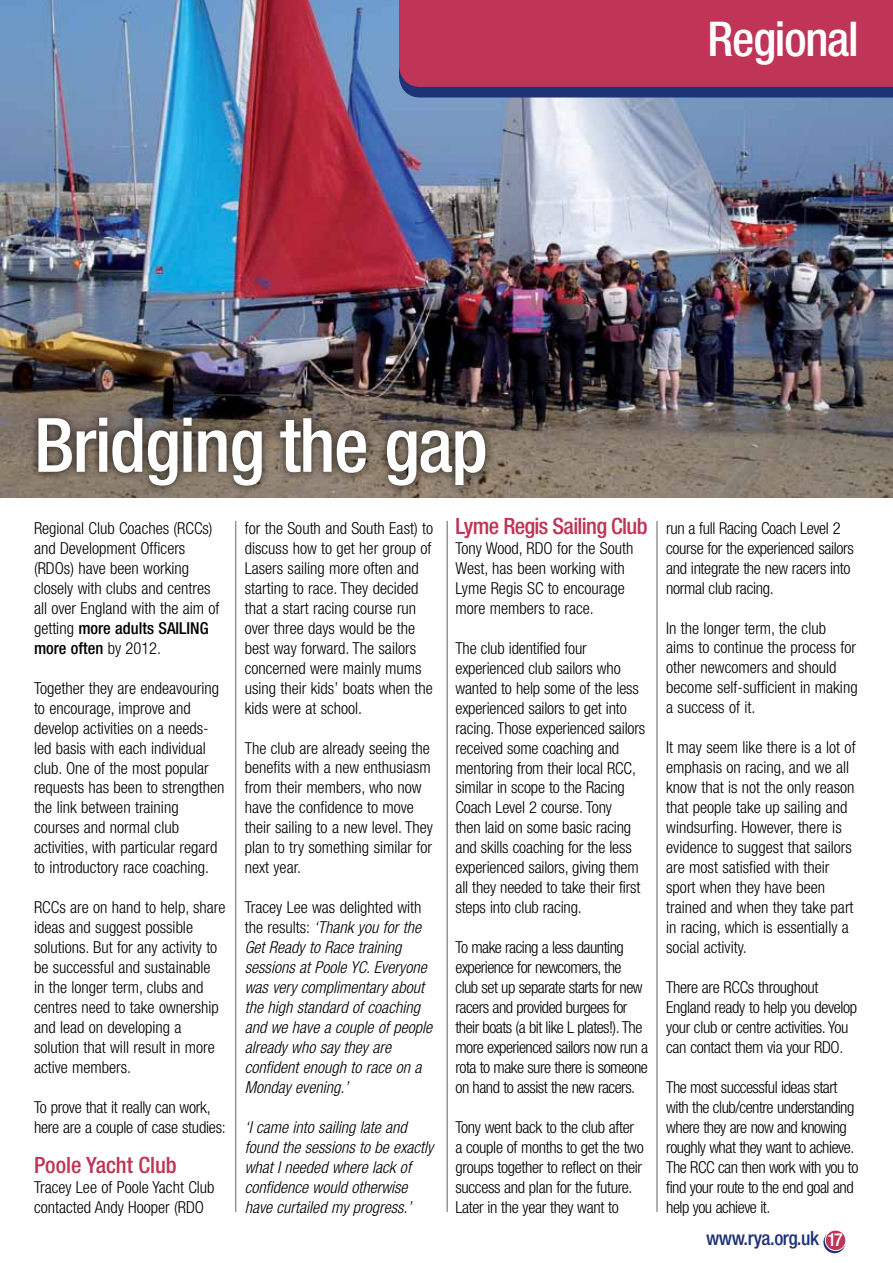
<style>
.page{position:relative;width:893px;height:1263px;background:#fff}
.page>*{position:absolute;margin:0;border:0;box-sizing:border-box;transform-origin:0 0}
.t1{font:500 condensed 75px "Helvetica Neue LT Std";letter-spacing:-.02em;color:#fff}
.t2{font:500 condensed 48px "Helvetica Neue LT Std";letter-spacing:-.025em;color:#fff}
.t3{font:500 condensed 22.5px "Helvetica Neue LT Std";letter-spacing:-.03em;color:#c03457}
.t4{font:500 condensed 22.5px "Helvetica Neue LT Std";color:#c03457}
.t5{font:500 condensed 19.5px "Helvetica Neue LT Std";letter-spacing:-.025em;color:#1e3278}
.t6{font:300 condensed 16.5px/20px "Helvetica Neue LT Std";color:#000}
.t7{font:300 condensed 16.5px/20px "Helvetica Neue LT Std";letter-spacing:-.03em;color:#000}
.t8{font:italic 300 condensed 16.5px/20px "Helvetica Neue LT Std";color:#000}
.t9{font:300 condensed 16.5px/20px "Helvetica Neue LT Std";letter-spacing:-.02em;color:#000}
.s1{font-weight:500}
.s2{font-style:normal}
.s3{font-size:18px;color:#fff}
</style>
<div class="page">
<img style="left:0;top:0;width:893px;height:497px">
<div style="left:29px;top:409px;width:465px;height:86px;background:#000;opacity:.75"></div>
<hr style="left:235px;top:521px;width:1px;height:691px;background:#939598">
<hr style="left:446px;top:521px;width:2px;height:691px;background:#939598">
<hr style="left:656px;top:521px;width:2px;height:691px;background:#939598">
<div style="left:399px;top:87px;width:494px;height:10px;background:#1e3278"></div>
<div style="left:399px;top:0;width:494px;height:87px;background:#c03457"></div>
<svg style="left:823px;top:1231px;width:22px;height:22px"></svg>
<div style="left:825px;top:1230px;width:21px;height:20px;background:#c03457;border-radius:50%"></div>
<div style="left:825px;top:1230px;width:21px;height:21px;border:1px solid #fff;border-radius:50%"></div>
<h2 class="t2" style="left:707px;top:10px;width:153px">Regional</h2>
<h1 class="t1" style="left:34px;top:400px;width:455px">Bridging the gap</h1>
<p class="t6" style="left:34px;top:518px;width:187px">Regional Club Coaches (RCCs) and Development Officers (RDOs) have been working closely with clubs and centres all over England with the aim of getting <span class="s1">more adults SAILING more often</span> by 2012.</p>
<p class="t6" style="left:34px;top:678px;width:192px">Together they are endeavouring to encourage, improve and develop activities on a needs&shy;led basis with each individual club. One of the most popular requests has been to strengthen the link between training courses and normal club activities, with particular regard to introductory race coaching.</p>
<p class="t6" style="left:34px;top:897px;width:193px">RCCs are on hand to help, share ideas and suggest possible solutions. But for any activity to be successful and sustainable<br>in the longer term, clubs and centres need to take ownership and lead on developing a solution that will result in more active members.</p>
<p class="t6" style="left:34px;top:1097px;width:193px">To prove that it really can work, here are a couple of case studies:</p>
<h3 class="t4" style="left:34px;top:1152px;width:144px">Poole Yacht Club</h3>
<p class="t6" style="left:34px;top:1177px;width:182px">Tracey Lee of Poole Yacht Club contacted Andy Hooper (RDO</p>
<h3 class="t3" style="left:455px;top:512px;width:194px">Lyme Regis Sailing Club</h3>
<p class="t6" style="left:455px;top:538px;width:179px">Tony Wood, RDO for the South<br>West, has been working with<br>Lyme Regis SC to encourage more members to race.</p>
<p class="t6" style="left:455px;top:638px;width:191px">The club identified four experienced club sailors who wanted to help some of the less experienced sailors to get into racing. Those experienced sailors received some coaching and mentoring from their local RCC, similar in scope to the Racing<br>Coach Level 2 course. Tony<br>then laid on some basic racing and skills coaching for the less experienced sailors, giving them all they needed to take their first steps into club racing.</p>
<p class="t7" style="left:455px;top:937px;width:194px">To make racing a less daunting experience for newcomers, the club set up separate starts for new racers and provided burgees for their boats (a bit like L plates!). The more experienced sailors now run a rota to make sure there is someone on hand to assist the new racers.</p>
<p class="t9" style="left:455px;top:1117px;width:190px">Tony went back to the club after a couple of months to get the two groups together to reflect on their success and plan for the future.<br>Later in the year they want to</p>
<p class="t6" style="left:245px;top:518px;width:190px">for the South and South East) to discuss how to get her group of<br>Lasers sailing more often and starting to race. They decided that a start racing course run over three days would be the best way forward. The sailors concerned were mainly mums using their kids’ boats when the kids were at school.</p>
<p class="t6" style="left:245px;top:737px;width:190px">The club are already seeing the benefits with a new enthusiasm from their members, who now have the confidence to move their sailing to a new level. They plan to try something similar for next year.</p>
<p class="t8" style="left:245px;top:898px;width:189px"><span class="s2">Tracey Lee was delighted with the results:</span> ‘Thank you for the<br>Get Ready to Race training sessions at Poole YC. Everyone was very complimentary about the high standard of coaching and we have a couple of people already who say they are confident enough to race on a<br>Monday evening.’</p>
<p class="t8" style="left:245px;top:1118px;width:190px">‘I came into sailing late and found the sessions to be exactly what I needed where lack of confidence would otherwise have curtailed my progress.’</p>
<p class="t9" style="left:666px;top:518px;width:189px">run a full Racing Coach Level 2 course for the experienced sailors and integrate the new racers into normal club racing.</p>
<p class="t6" style="left:666px;top:617px;width:193px">In the longer term, the club aims to continue the process for other newcomers and should become self-sufficient in making a success of it.</p>
<p class="t6" style="left:666px;top:737px;width:191px">It may seem like there is a lot of emphasis on racing, and we all know that is not the only reason that people take up sailing and windsurfing. However, there is evidence to suggest that sailors are most satisfied with their sport when they have been trained and when they take part in racing, which is essentially a social activity.</p>
<p class="t9" style="left:666px;top:977px;width:193px">There are RCCs throughout<br>England ready to help you develop your club or centre activities. You can contact them via your RDO.</p>
<p class="t7" style="left:666px;top:1077px;width:194px">The most successful ideas start with the club/centre understanding where they are now and knowing roughly what they want to achieve.<br>The RCC can then work with you to find your route to the end goal and help you achieve it.</p>
<p class="t5" style="left:706px;top:1226px;width:138px">www.rya.org.uk <span class="s3">17</span></p>
</div>
